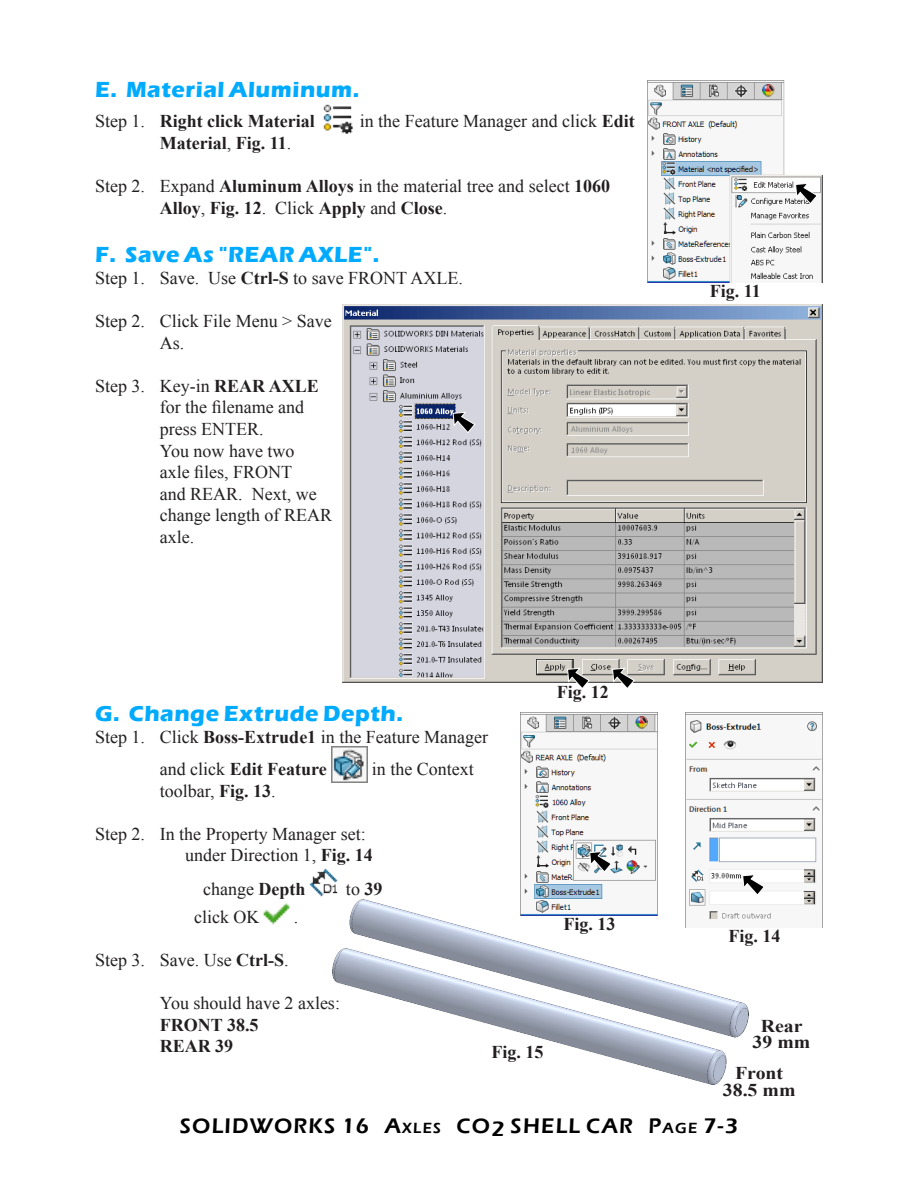
<style>
.page{position:relative;width:918px;height:1188px;background:#fff}
.page>*{position:absolute;margin:0;border:0;box-sizing:border-box;transform-origin:0 0}
.Subhead_1{font:700 22.5px "Eras ITC";letter-spacing:.025em;color:#00abff}
.t1{font:600 21.75px "Eras ITC";letter-spacing:.055em;color:#000}
.Body_text{font:18px/21.6px "Times New Roman";color:#231f20}
.Body_text-2{font:700 18px "Times New Roman";color:#231f20}
.Fig_No{font:700 18px "Times New Roman";color:#231f20}
.Coor{font:700 18px/16.5px "Times New Roman";color:#231f20;text-align:center;scale:1.1 1}
.s1{font-weight:400}
.s2{font-weight:700}
.s3{font-size:15.15px}
</style>
<div class="page">
<img style="left:323px;top:104px;width:30px;height:30px">
<img style="left:331px;top:746px;width:36px;height:36px">
<img style="left:309px;top:868px;width:29px;height:29px">
<img style="left:263px;top:902px;width:27px;height:23px">
<img style="left:332px;top:899px;width:417px;height:185px">
<img style="left:343px;top:304px;width:480px;height:379px">
<svg style="left:453px;top:412px;width:22px;height:21px"></svg>
<svg style="left:567px;top:668px;width:23px;height:20px"></svg>
<svg style="left:612px;top:668px;width:23px;height:20px"></svg>
<img style="left:686px;top:713px;width:137px;height:214px">
<svg style="left:742px;top:874px;width:23px;height:22px"></svg>
<img style="left:521px;top:713px;width:137px;height:202px">
<svg style="left:589px;top:851px;width:23px;height:22px"></svg>
<img style="left:647px;top:81px;width:176px;height:201px">
<svg style="left:795px;top:183px;width:23px;height:21px"></svg>
<p class="Subhead_1" style="left:95px;top:76px;width:266px">E. Material Aluminum.</p>
<p class="Body_text-2" style="left:95px;top:109px;width:221px"><span class="s1">Step 1.</span> Right click Material</p>
<p class="Body_text" style="left:360px;top:110px;width:276px">in the Feature Manager and click <span class="s2">Edit</span></p>
<p class="Body_text-2" style="left:160px;top:130px;width:133px">Material<span class="s1">,</span> Fig. 11<span class="s1">.</span></p>
<p class="Body_text" style="left:160px;top:175px;width:452px;text-indent:-65px">Step 2. Expand <span class="s2">Aluminum Alloys</span> in the material tree and select <span class="s2">1060<br>Alloy</span>, <span class="s2">Fig. 12</span>. Click <span class="s2">Apply</span> and <span class="s2">Close</span>.</p>
<p class="Subhead_1" style="left:95px;top:242px;width:286px">F. Save As "REAR AXLE".</p>
<p class="Body_text" style="left:95px;top:267px;width:369px">Step 1. Save. Use <span class="s2">Ctrl-S</span> to save FRONT AXLE.</p>
<p class="Body_text" style="left:160px;top:310px;width:174px;text-indent:-65px">Step 2. Click File Menu &gt; Save<br>As.</p>
<p class="Body_text" style="left:160px;top:375px;width:174px;text-indent:-65px">Step 3. Key-in <span class="s2">REAR AXLE </span>for the filename and press ENTER.<br>You now have two<br>axle files, FRONT<br>and REAR. Next, we change length of REAR axle.</p>
<p class="Subhead_1" style="left:95px;top:701px;width:310px">G. Change Extrude Depth.</p>
<p class="Body_text" style="left:160px;top:721px;width:330px;line-height:32.1px;text-indent:-65px">Step 1. Click <span class="s2">Boss-Extrude1</span> in the Feature Manager and click <span class="s2">Edit Feature</span></p>
<p class="Body_text" style="left:372px;top:758px;width:104px">in the Context</p>
<p class="Body_text" style="left:160px;top:779px;width:117px">toolbar, <span class="s2">Fig. 13</span>.</p>
<p class="Body_text" style="left:185px;top:823px;width:189px;text-indent:-90px">Step 2. In the Property Manager set: under Direction 1, <span class="s2">Fig. 14</span></p>
<p class="Body_text" style="left:203px;top:878px;width:104px">change <span class="s2">Depth</span></p>
<p class="Body_text" style="left:346px;top:878px;width:38px">to <span class="s2">39</span></p>
<p class="Body_text" style="left:194px;top:906px;width:67px">click OK</p>
<p class="Body_text" style="left:294px;top:906px;width:6px">.</p>
<p class="Body_text" style="left:95px;top:949px;width:195px">Step 3. Save. Use <span class="s2">Ctrl-S</span>.</p>
<p class="Body_text" style="left:160px;top:992px;width:182px">You should have 2 axles:<br><span class="s2">FRONT 38.5<br>REAR 39</span></p>
<p class="Fig_No" style="left:492px;top:1039px;width:54px">Fig. 15</p>
<p class="Fig_No" style="left:557px;top:679px;width:54px">Fig. 12</p>
<p class="Fig_No" style="left:563px;top:912px;width:54px">Fig. 13</p>
<p class="Fig_No" style="left:710px;top:279px;width:52px">Fig. 11</p>
<p class="Fig_No" style="left:728px;top:923px;width:54px">Fig. 14</p>
<p class="Coor" style="left:753px;top:1017px;width:54px">Rear<br>39 mm</p>
<p class="Coor" style="left:723px;top:1065px;width:67px">Front<br>38.5 mm</p>
<p class="t1" style="left:180px;top:1114px;width:560px">SOLIDWORKS 16 A<span class="s3">XLES</span> CO2 SHELL CAR P<span class="s3">AGE</span> 7-3</p>
</div>
